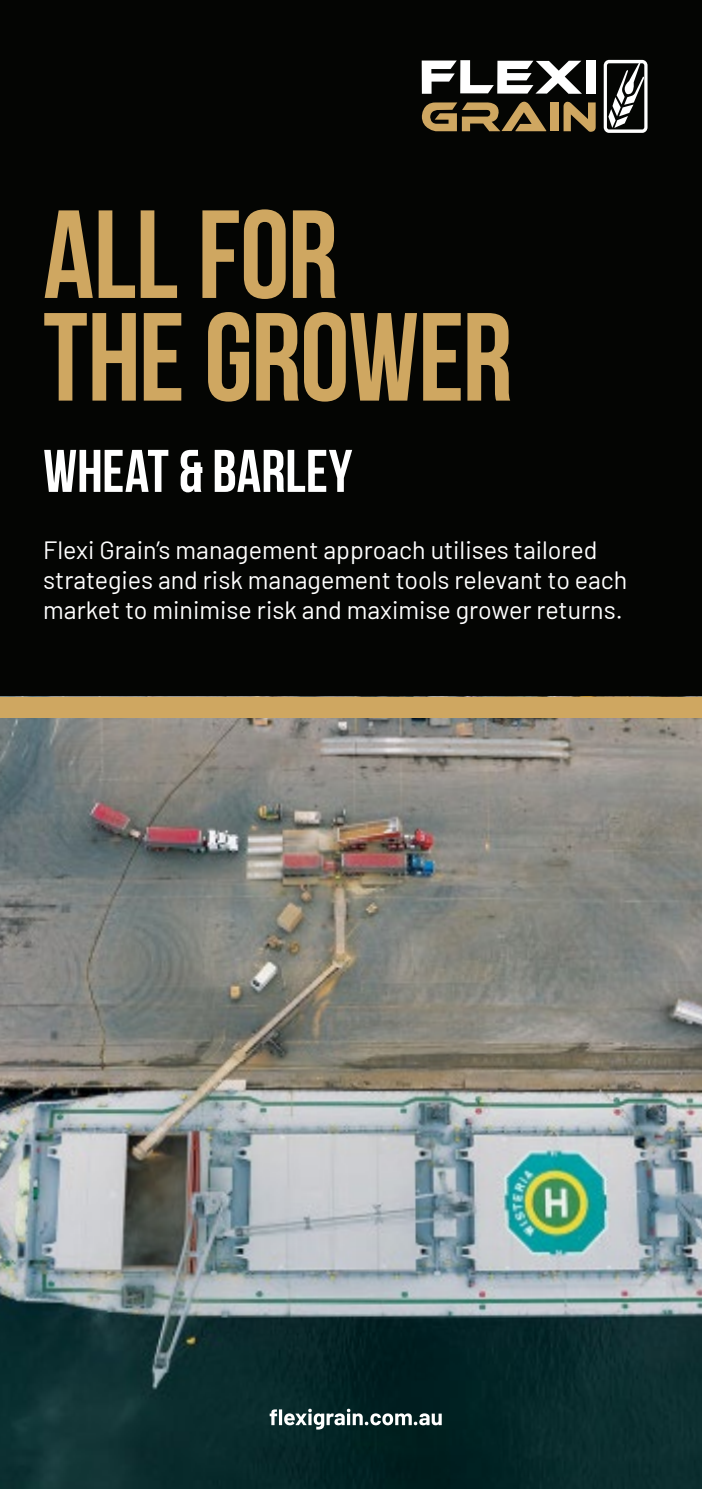
<style>
.page{position:relative;width:702px;height:1489px;background:#fff}
.page>*{position:absolute;margin:0;border:0;box-sizing:border-box;transform-origin:0 0}
.t1{font:700 125px "Bebas Neue";letter-spacing:-.01em;color:#cfa761}
.t2{font:700 60px "Bebas Neue";color:#fff}
.t3{font:25px/30px "Barlow";color:#fff}
</style>
<div class="page">
<img style="left:0;top:695px;width:702px;height:793px">
<div style="left:0;top:0;width:702px;height:695px;background:#040503"></div>
<div style="left:0;top:696px;width:702px;height:21px;background:#cfa761"></div>
<svg style="left:421px;top:60px;width:174px;height:72px"></svg>
<svg style="left:603px;top:60px;width:44px;height:73px"></svg>
<svg style="left:269px;top:1408px;width:172px;height:21px"></svg>
<p class="t1" style="left:43px;top:186px;width:296px">ALL FOR</p>
<p class="t1" style="left:43px;top:289px;width:471px">THE GROWER</p>
<p class="t2" style="left:43px;top:438px;width:310px">WHEAT &amp; BARLEY</p>
<p class="t3" style="left:43px;top:533px;width:585px">Flexi Grain’s management approach utilises tailored strategies and risk management tools relevant to each market to minimise risk and maximise grower returns.</p>
</div>
